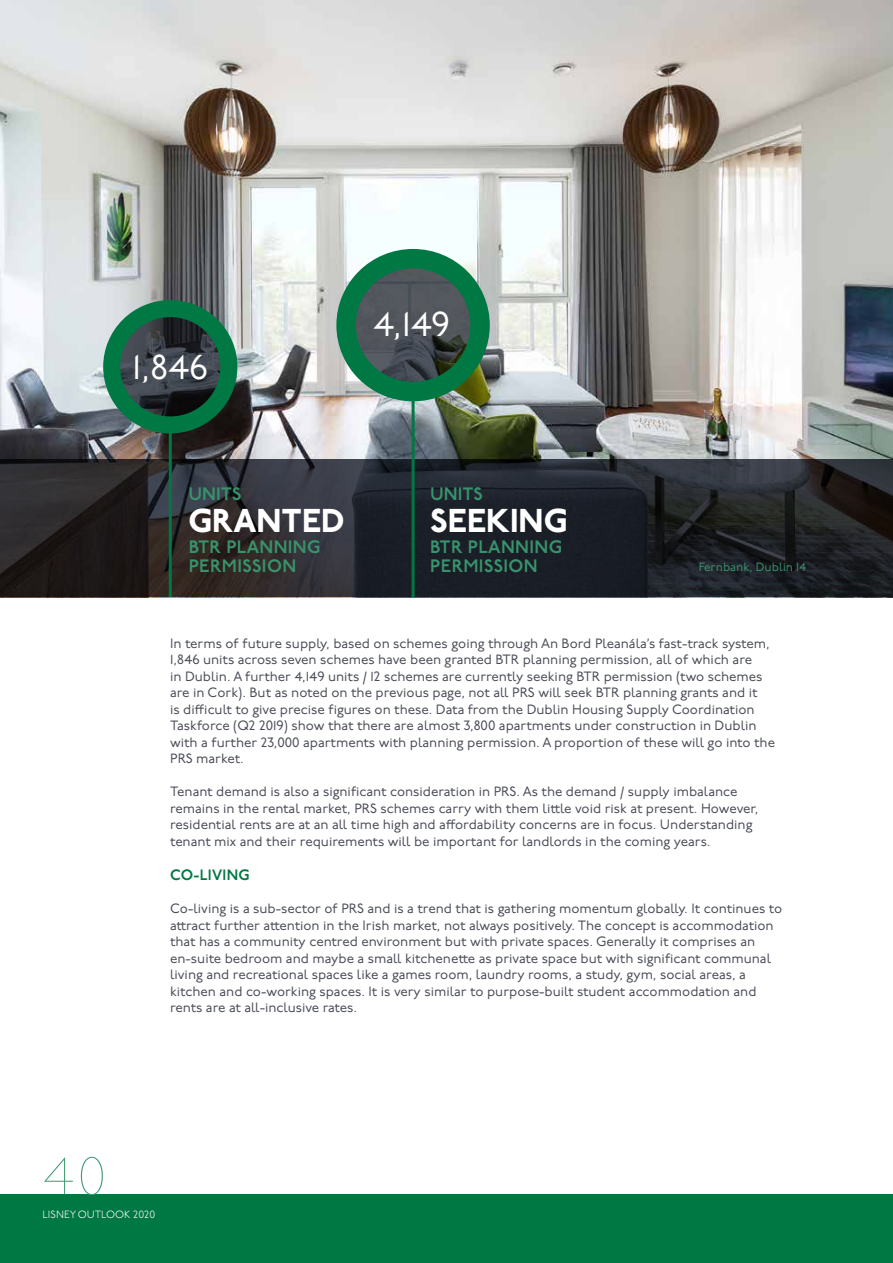
<style>
.page{position:relative;width:893px;height:1263px;background:#fff}
.page>*{position:absolute;margin:0;border:0;box-sizing:border-box;transform-origin:0 0}
.t1{font:100 52.5px "P22 Underground";color:#489974}
.t2{font:34.5px "P22 Underground";color:#fff}
.t3{font:800 33px "P22 Underground";color:#fff}
.t4{font:600 18px/19.5px "P22 Underground";letter-spacing:.02em;color:#38936c}
.t5{font:600 15px "P22 Underground";letter-spacing:.02em;color:#007843}
.t6{font:13.5px/16.5px "P22 Underground";color:#474b55}
.t7{font:12px "P22 Underground";color:#38936c}
.t8{font:300 10.5px "P22 Underground";color:#fff}
</style>
<div class="page">
<img style="left:0;top:0;width:893px;height:460px">
<svg style="left:0;top:460px;width:893px;height:137px;background:#24252a"></svg>
<svg style="left:350px;top:264px;width:126px;height:123px;background:#435453"></svg>
<div style="left:336px;top:249px;width:154px;height:152px;border:19px solid #007843;border-radius:50%"></div>
<hr style="left:412px;top:394px;width:3px;height:203px;background:#007843">
<hr style="left:169px;top:424px;width:3px;height:173px;background:#007843">
<svg style="left:116px;top:313px;width:110px;height:108px;background:#2f3e3f"></svg>
<div style="left:103px;top:300px;width:134px;height:133px;border:17px solid #007843;border-radius:50%"></div>
<div style="left:0;top:1194px;width:893px;height:69px;background:#007843"></div>
<h2 class="t2" style="left:133px;top:348px;width:77px">1,846</h2>
<h2 class="t2" style="left:373px;top:305px;width:78px">4,149</h2>
<h3 class="t4" style="left:189px;top:485px;width:54px">UNITS</h3>
<h3 class="t3" style="left:189px;top:501px;width:158px">GRANTED</h3>
<h3 class="t4" style="left:189px;top:537px;width:133px">BTR PLANNING<br>PERMISSION</h3>
<h3 class="t4" style="left:430px;top:485px;width:54px">UNITS</h3>
<h3 class="t3" style="left:430px;top:501px;width:139px">SEEKING</h3>
<h3 class="t4" style="left:430px;top:537px;width:133px">BTR PLANNING<br>PERMISSION</h3>
<p class="t7" style="left:699px;top:561px;width:109px">Fernbank, Dublin 14</p>
<p class="t6" style="left:170px;top:635px;width:606px">In terms of future supply, based on schemes going through An Bord Pleanála’s fast-track system, 1,846 units across seven schemes have been granted BTR planning permission, all of which are<br>in Dublin. A further 4,149 units / 12 schemes are currently seeking BTR permission (two schemes are in Cork). But as noted on the previous page, not all PRS will seek BTR planning grants and it<br>is difficult to give precise figures on these. Data from the Dublin Housing Supply Coordination Taskforce (Q2 2019) show that there are almost 3,800 apartments under construction in Dublin with a further 23,000 apartments with planning permission. A proportion of these will go into the PRS market.</p>
<p class="t6" style="left:170px;top:784px;width:590px">Tenant demand is also a significant consideration in PRS. As the demand / supply imbalance remains in the rental market, PRS schemes carry with them little void risk at present. However, residential rents are at an all time high and affordability concerns are in focus. Understanding tenant mix and their requirements will be important for landlords in the coming years.</p>
<p class="t5" style="left:170px;top:866px;width:81px">CO-LIVING</p>
<p class="t6" style="left:170px;top:901px;width:614px">Co-living is a sub-sector of PRS and is a trend that is gathering momentum globally. It continues to attract further attention in the Irish market, not always positively. The concept is accommodation that has a community centred environment but with private spaces. Generally it comprises an en-suite bedroom and maybe a small kitchenette as private space but with significant communal living and recreational spaces like a games room, laundry rooms, a study, gym, social areas, a kitchen and co-working spaces. It is very similar to purpose-built student accommodation and rents are at all-inclusive rates.</p>
<h1 class="t1" style="left:43px;top:1147px;width:66px">40</h1>
<p class="t8" style="left:43px;top:1209px;width:114px">LISNEY OUTLOOK 2020</p>
</div>
